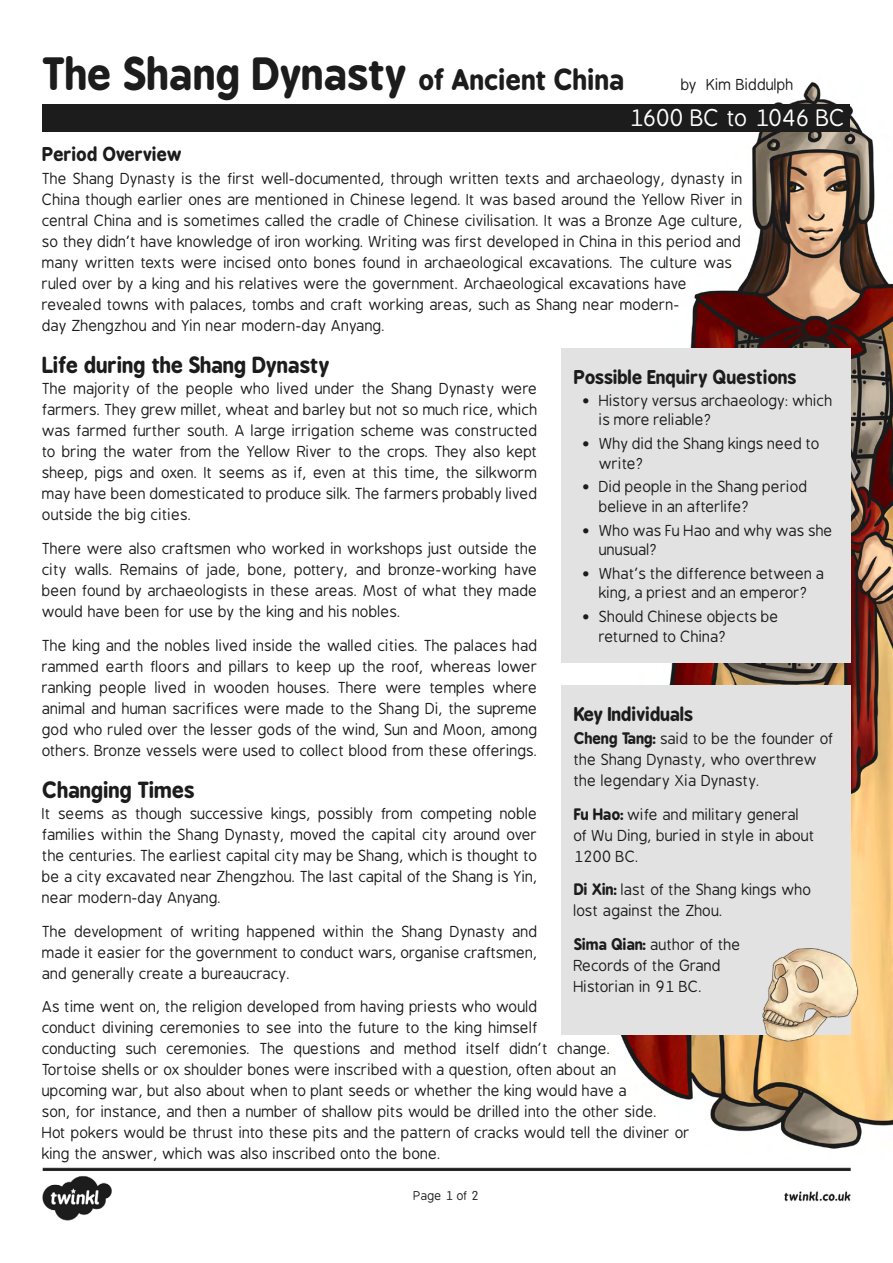
<style>
.page{position:relative;width:893px;height:1263px;background:#fff}
.page>*{position:absolute;margin:0;border:0;box-sizing:border-box;transform-origin:0 0}
.t1{font:700 42px "B Preplay";letter-spacing:.005em;color:#1c1c1c}
.t2{font:22.5px "B Preplay";letter-spacing:-.025em;color:#fff}
.t3{font:700 21px "B Preplay";color:#1c1c1c}
.t4{font:700 18px "B Preplay";color:#1c1c1c}
.t5{font:15px/21px "B Preplay";color:#1c1c1c}
.t6{font:12px "B Preplay";color:#1c1c1c}
.s1{font-size:27px}
.s2{font-weight:700}
</style>
<div class="page">
<img style="left:42px;top:1167px;width:809px;height:54px">
<img style="left:590px;top:82px;width:303px;height:1067px">
<div style="left:43px;top:104px;width:807px;height:28px;background:#1c1c1c"></div>
<div style="left:561px;top:348px;width:289px;height:315px;background:#e2e2e2"></div>
<div style="left:561px;top:685px;width:289px;height:349px;background:#e2e2e2"></div>
<img style="left:760px;top:943px;width:101px;height:101px">
<h1 class="t1" style="left:43px;top:48px;width:584px">The Shang Dynasty <span class="s1">of Ancient China</span></h1>
<p class="t5" style="left:682px;top:74px;width:114px">by Kim Biddulph</p>
<h2 class="t2" style="left:630px;top:106px;width:218px">1600 BC to 1046 BC</h2>
<p class="t4" style="left:43px;top:143px;width:142px">Period Overview</p>
<p class="t5" style="left:43px;top:168px;width:702px">The Shang Dynasty is the first well-documented, through written texts and archaeology, dynasty in China though earlier ones are mentioned in Chinese legend. It was based around the Yellow River in central China and is sometimes called the cradle of Chinese civilisation. It was a Bronze Age culture, so they didn't have knowledge of iron working. Writing was first developed in China in this period and many written texts were incised onto bones found in archaeological excavations. The culture was ruled over by a king and his relatives were the government. Archaeological excavations have revealed towns with palaces, tombs and craft working areas, such as Shang near modern-<br>day Zhengzhou and Yin near modern-day Anyang.</p>
<h3 class="t3" style="left:43px;top:352px;width:289px">Life during the Shang Dynasty</h3>
<p class="t5" style="left:43px;top:379px;width:497px;text-align:justify">The majority of the people who lived under the Shang Dynasty were farmers. They grew millet, wheat and barley but not so much rice, which was farmed further south. A large irrigation scheme was constructed to bring the water from the Yellow River to the crops. They also kept sheep, pigs and oxen. It seems as if, even at this time, the silkworm may have been domesticated to produce silk. The farmers probably lived outside the big cities.</p>
<p class="t5" style="left:43px;top:538px;width:497px;text-align:justify">There were also craftsmen who worked in workshops just outside the city walls. Remains of jade, bone, pottery, and bronze-working have been found by archaeologists in these areas. Most of what they made would have been for use by the king and his nobles.</p>
<p class="t5" style="left:43px;top:635px;width:497px;text-align:justify">The king and the nobles lived inside the walled cities. The palaces had rammed earth floors and pillars to keep up the roof, whereas lower ranking people lived in wooden houses. There were temples where animal and human sacrifices were made to the Shang Di, the supreme god who ruled over the lesser gods of the wind, Sun and Moon, among others. Bronze vessels were used to collect blood from these offerings.</p>
<h3 class="t3" style="left:43px;top:777px;width:154px">Changing Times</h3>
<p class="t5" style="left:43px;top:803px;width:497px;text-align:justify">It seems as though successive kings, possibly from competing noble families within the Shang Dynasty, moved the capital city around over the centuries. The earliest capital city may be Shang, which is thought to be a city excavated near Zhengzhou. The last capital of the Shang is Yin, near modern-day Anyang.</p>
<p class="t5" style="left:43px;top:921px;width:497px;text-align:justify">The development of writing happened within the Shang Dynasty and made it easier for the government to conduct wars, organise craftsmen, and generally create a bureaucracy.</p>
<p class="t5" style="left:43px;top:997px;width:497px">As time went on, the religion developed from having priests who would conduct divining ceremonies to see into the future to the king himself</p>
<p class="t4" style="left:574px;top:367px;width:224px">Possible Enquiry Questions</p>
<p class="t5" style="left:600px;top:391px;width:235px;line-height:19.5px;text-indent:-17px">• History versus archaeology: which is more reliable?</p>
<p class="t5" style="left:600px;top:434px;width:222px;line-height:19.5px;text-indent:-17px">• Why did the Shang kings need to write?</p>
<p class="t5" style="left:600px;top:478px;width:210px;line-height:19.5px;text-indent:-17px">• Did people in the Shang period believe in an afterlife?</p>
<p class="t5" style="left:600px;top:521px;width:235px;line-height:19.5px;text-indent:-17px">• Who was Fu Hao and why was she unusual?</p>
<p class="t5" style="left:582px;top:564px;width:244px;line-height:19.5px;text-align:center">• What's the difference between a king, a priest and an emperor?</p>
<p class="t5" style="left:600px;top:607px;width:181px;line-height:19.5px;text-indent:-17px">• Should Chinese objects be returned to China?</p>
<p class="t4" style="left:574px;top:703px;width:121px">Key Individuals</p>
<p class="t5" style="left:574px;top:728px;width:261px"><span class="s2">Cheng Tang:</span> said to be the founder of the Shang Dynasty, who overthrew the legendary Xia Dynasty.</p>
<p class="t5" style="left:574px;top:804px;width:243px"><span class="s2">Fu Hao:</span> wife and military general of Wu Ding, buried in style in about<br>1200 BC.</p>
<p class="t5" style="left:574px;top:880px;width:239px"><span class="s2">Di Xin:</span> last of the Shang kings who lost against the Zhou.</p>
<p class="t5" style="left:574px;top:935px;width:169px"><span class="s2">Sima Qian:</span> author of the<br>Records of the Grand<br>Historian in 91 BC.</p>
<p class="t5" style="left:43px;top:1039px;width:649px">conducting such ceremonies. The questions and method itself didn't change.<br>Tortoise shells or ox shoulder bones were inscribed with a question, often about an<br>upcoming war, but also about when to plant seeds or whether the king would have a<br>son, for instance, and then a number of shallow pits would be drilled into the other side.<br>Hot pokers would be thrust into these pits and the pattern of cracks would tell the diviner or king the answer, which was also inscribed onto the bone.</p>
<p class="t6" style="left:414px;top:1189px;width:67px">Page 1 of 2</p>
</div>
